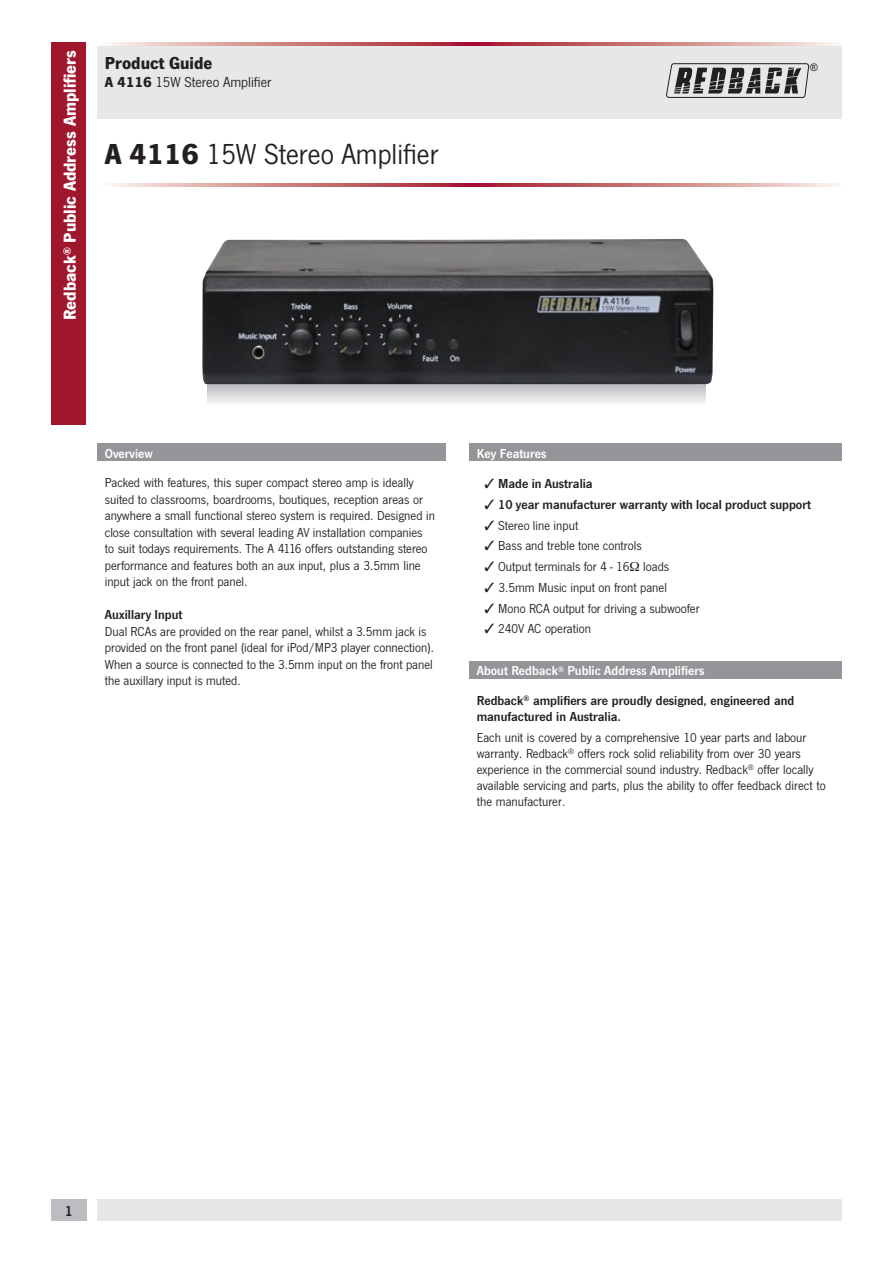
<style>
.page{position:relative;width:893px;height:1263px;background:#fff}
.page>*{position:absolute;margin:0;border:0;box-sizing:border-box;transform-origin:0 0}
.t1{font:30px "News Got T";color:#231f20}
.t2{font:700 18px "News Got T";color:#fff}
.t3{font:700 18px "News Got T";color:#231f20}
.t4{font:15px "News Got T";color:#231f20}
.t5{font:600 15px "News Got T";color:#231f20}
.t6{font:13.5px/16.5px "News Got T";color:#231f20}
.t7{font:600 13.5px/16.2px "News Got T";color:#231f20}
.t8{font:600 13.5px "News Got T";color:#fff}
.t9{font:10.35px "Arial";color:#231f20}
.s1{font-weight:700}
</style>
<div class="page">
<svg style="left:207px;top:384px;width:498px;height:19px;background:#d4d5d7"></svg>
<img style="left:202px;top:239px;width:511px;height:145px">
<div style="left:97px;top:1199px;width:745px;height:21px;background:#e6e7e9"></div>
<div style="left:51px;top:1199px;width:35px;height:21px;background:#bcbdc0"></div>
<div style="left:97px;top:43px;width:745px;height:76px;background:#e6e7e9"></div>
<div style="left:51px;top:43px;width:35px;height:382px;background:#a0162d"></div>
<div style="left:97px;top:443px;width:349px;height:17px;background:#939598"></div>
<div style="left:469px;top:661px;width:373px;height:17px;background:#939598"></div>
<div style="left:469px;top:443px;width:372px;height:17px;background:#939598"></div>
<svg style="left:666px;top:63px;width:143px;height:35px"></svg>
<svg style="left:97px;top:43px;width:745px;height:3px;background:#ce8386"></svg>
<svg style="left:110px;top:183px;width:727px;height:4px;background:#cd8083"></svg>
<h2 class="t2" style="left:59px;top:320px;width:272px;rotate:-90deg">Redback<sup>®</sup> Public Address Amplifiers</h2>
<h2 class="t3" style="left:105px;top:52px;width:109px">Product Guide</h2>
<p class="t4" style="left:105px;top:74px;width:168px"><span class="s1">A 4116</span> 15W Stereo Amplifier</p>
<h1 class="t1" style="left:105px;top:138px;width:335px"><span class="s1">A 4116</span> 15W Stereo Amplifier</h1>
<p class="t9" style="left:810px;top:61px;width:9px">®</p>
<p class="t8" style="left:105px;top:445px;width:49px">Overview</p>
<p class="t6" style="left:105px;top:474px;width:332px">Packed with features, this super compact stereo amp is ideally suited to classrooms, boardrooms, boutiques, reception areas or anywhere a small functional stereo system is required. Designed in close consultation with several leading AV installation companies<br>to suit todays requirements. The A 4116 offers outstanding stereo performance and features both an aux input, plus a 3.5mm line input jack on the front panel.</p>
<p class="t7" style="left:105px;top:606px;width:79px">Auxillary Input</p>
<p class="t6" style="left:105px;top:622px;width:331px">Dual RCAs are provided on the rear panel, whilst a 3.5mm jack is provided on the front panel (ideal for iPod/MP3 player connection).<br>When a source is connected to the 3.5mm input on the front panel the auxillary input is muted.</p>
<p class="t8" style="left:477px;top:445px;width:71px">Key Features</p>
<p class="t7" style="left:485px;top:475px;width:110px">✓ Made in Australia</p>
<p class="t7" style="left:485px;top:496px;width:328px">✓ 10 year manufacturer warranty with local product support</p>
<p class="t6" style="left:485px;top:516px;width:95px">✓ Stereo line input</p>
<p class="t6" style="left:485px;top:537px;width:159px">✓ Bass and treble tone controls</p>
<p class="t6" style="left:485px;top:558px;width:186px">✓ Output terminals for 4 - 16 loads</p>
<p class="t6" style="left:485px;top:579px;width:184px">✓ 3.5mm Music input on front panel</p>
<p class="t6" style="left:485px;top:599px;width:217px">✓ Mono RCA output for driving a subwoofer</p>
<p class="t6" style="left:485px;top:620px;width:108px">✓ 240V AC operation</p>
<p class="t8" style="left:477px;top:663px;width:229px">About Redback<sup>®</sup> Public Address Amplifiers</p>
<p class="t7" style="left:477px;top:692px;width:319px">Redback<sup>®</sup> amplifiers are proudly designed, engineered and manufactured in Australia.</p>
<p class="t6" style="left:477px;top:729px;width:350px">Each unit is covered by a comprehensive 10 year parts and labour warranty. Redback<sup>®</sup> offers rock solid reliability from over 30 years experience in the commercial sound industry. Redback<sup>®</sup> offer locally available servicing and parts, plus the ability to offer feedback direct to the manufacturer.</p>
<p class="t5" style="left:65px;top:1202px;width:9px">1</p>
</div>
